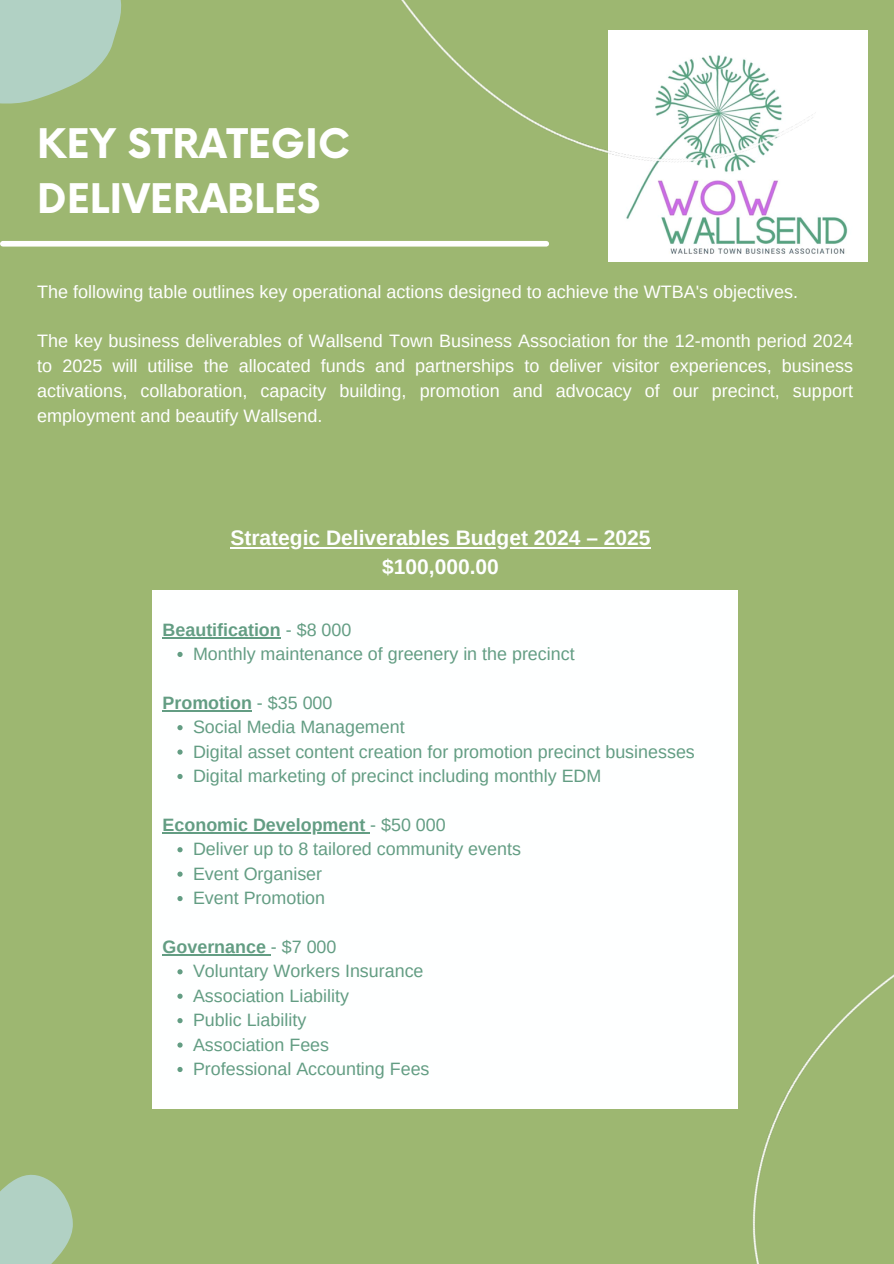
<style>
.page{position:relative;width:894px;height:1264px;background:#fff}
.page>*{position:absolute;margin:0;border:0;box-sizing:border-box;transform-origin:0 0}
.t1{font:700 39.75px/55.2px "Now";color:#fff}
.t2{font:700 21px/28.8px "Arimo";color:#feffff;text-align:center}
.t3{font:18px/24.8px "Arimo";color:#fff;text-align:justify}
.t4{font:17.85px "Arimo";color:#639d83}
.t5{font:700 17.85px "Arimo";color:#639d83}
.s1{font-weight:400}
</style>
<div class="page">
<div style="left:0;top:0;width:893px;height:1263px;background:#9db771"></div>
<div style="left:3px;top:241px;width:543px;height:5px;background:#fff"></div>
<img style="left:608px;top:30px;width:259px;height:231px">
<div style="left:152px;top:590px;width:585px;height:518px;background:#feffff"></div>
<hr style="left:230px;top:546px;width:420px;height:2px;background:#feffff">
<hr style="left:162px;top:637px;width:119px;height:1px;background:#639d83">
<svg style="left:177px;top:652px;width:5px;height:5px"></svg>
<hr style="left:162px;top:710px;width:90px;height:1px;background:#639d83">
<svg style="left:177px;top:725px;width:5px;height:5px"></svg>
<svg style="left:177px;top:749px;width:5px;height:5px"></svg>
<svg style="left:177px;top:774px;width:5px;height:5px"></svg>
<hr style="left:162px;top:832px;width:208px;height:1px;background:#639d83">
<svg style="left:177px;top:847px;width:5px;height:5px"></svg>
<svg style="left:177px;top:871px;width:5px;height:5px"></svg>
<svg style="left:177px;top:896px;width:5px;height:5px"></svg>
<hr style="left:162px;top:954px;width:109px;height:1px;background:#639d83">
<svg style="left:177px;top:969px;width:5px;height:5px"></svg>
<svg style="left:177px;top:993px;width:5px;height:5px"></svg>
<svg style="left:177px;top:1018px;width:5px;height:5px"></svg>
<svg style="left:177px;top:1042px;width:5px;height:5px"></svg>
<svg style="left:177px;top:1067px;width:5px;height:5px"></svg>
<svg style="left:0;top:0;width:109px;height:104px;background:#aecdb7"></svg>
<img style="left:650px;top:639px;width:243px;height:624px">
<img style="left:109px;top:0;width:723px;height:224px">
<svg style="left:0;top:1174px;width:73px;height:89px;background:#adccb7"></svg>
<p class="t1" style="left:37px;top:118px;width:314px">KEY STRATEGIC<br>DELIVERABLES</p>
<p class="t3" style="left:37px;top:279px;width:762px">The following table outlines key operational actions designed to achieve the WTBA's objectives.</p>
<h1 class="t3" style="left:37px;top:329px;width:817px">The key business deliverables of Wallsend Town Business Association for the 12-month period 2024 to 2025 will utilise the allocated funds and partnerships to deliver visitor experiences, business activations, collaboration, capacity building, promotion and advocacy of our precinct, support employment and beautify Wallsend.</h1>
<p class="t2" style="left:230px;top:523px;width:421px">Strategic Deliverables Budget 2024 – 2025 $100,000.00</p>
<p class="t5" style="left:162px;top:619px;width:190px">Beautification <span class="s1">- $8 000</span></p>
<p class="t4" style="left:193px;top:643px;width:383px">Monthly maintenance of greenery in the precinct</p>
<h2 class="t5" style="left:162px;top:692px;width:171px">Promotion <span class="s1">- $35 000</span></h2>
<p class="t4" style="left:193px;top:717px;width:213px">Social Media Management</p>
<p class="t4" style="left:193px;top:741px;width:503px">Digital asset content creation for promotion precinct businesses</p>
<p class="t4" style="left:193px;top:766px;width:410px">Digital marketing of precinct including monthly EDM</p>
<p class="t5" style="left:162px;top:814px;width:284px">Economic Development <span class="s1">- $50 000</span></p>
<p class="t4" style="left:193px;top:839px;width:329px">Deliver up to 8 tailored community events</p>
<p class="t4" style="left:193px;top:863px;width:131px">Event Organiser</p>
<p class="t4" style="left:193px;top:888px;width:134px">Event Promotion</p>
<p class="t5" style="left:162px;top:936px;width:175px">Governance <span class="s1">- $7 000</span></p>
<p class="t4" style="left:193px;top:961px;width:232px">Voluntary Workers Insurance</p>
<p class="t4" style="left:193px;top:985px;width:157px">Association Liability</p>
<p class="t4" style="left:193px;top:1010px;width:115px">Public Liability</p>
<p class="t4" style="left:193px;top:1034px;width:138px">Association Fees</p>
<p class="t4" style="left:193px;top:1058px;width:238px">Professional Accounting Fees</p>
</div>
